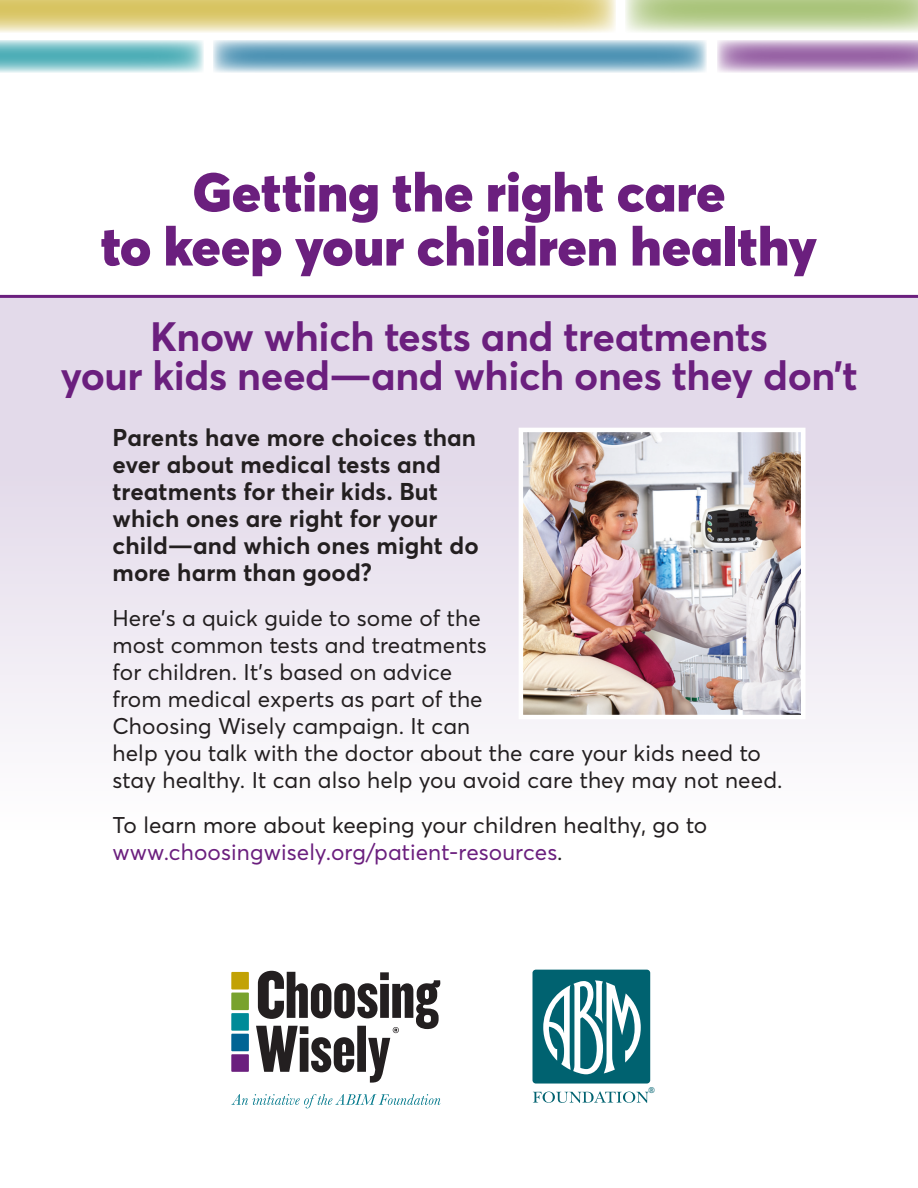
<style>
.page{position:relative;width:918px;height:1188px;background:#fff}
.page>*{position:absolute;margin:0;border:0;box-sizing:border-box;transform-origin:0 0}
.t1{font:900 54px/54px "Averta";color:#6b1f7e;text-align:center}
.t2{font:700 40.5px/39px "Averta";letter-spacing:-.01em;color:#6b1f7e;text-align:center}
.Body1_first{font:700 24px/27px "Averta";letter-spacing:.005em;color:#231f20}
.Body1_first-2{font:22.5px/27px "Averta";letter-spacing:.005em;color:#231f20}
.t3{font:600 8.85px "New Baskerville";color:#006270}
.s1{color:#6b1f7e}
</style>
<div class="page">
<div style="left:0;top:297px;width:918px;height:659px;background:linear-gradient(to bottom,#ddd2e5,#fff)"></div>
<svg style="left:0;top:0;width:616px;height:33px;background:#e2d38a"></svg>
<svg style="left:0;top:40px;width:204px;height:32px;background:#86c7cd"></svg>
<svg style="left:625px;top:0;width:293px;height:32px;background:#c0d39e"></svg>
<svg style="left:213px;top:40px;width:494px;height:32px;background:#85b4cb"></svg>
<svg style="left:717px;top:40px;width:201px;height:32px;background:#b895c1"></svg>
<hr style="left:0;top:295px;width:918px;height:3px;background:#6b1f7e">
<img style="left:524px;top:433px;width:277px;height:281px">
<div style="left:519px;top:428px;width:287px;height:291px;border:4px solid #fff"></div>
<div style="left:231px;top:972px;width:18px;height:18px;background:#c2a205"></div>
<div style="left:231px;top:993px;width:18px;height:17px;background:#78a22d"></div>
<div style="left:231px;top:1013px;width:18px;height:18px;background:#008b98"></div>
<div style="left:231px;top:1034px;width:18px;height:17px;background:#006494"></div>
<div style="left:231px;top:1054px;width:18px;height:18px;background:#6b1f7e"></div>
<svg style="left:256px;top:971px;width:184px;height:112px"></svg>
<svg style="left:231px;top:1094px;width:209px;height:14px"></svg>
<div style="left:533px;top:970px;width:117px;height:114px;background:#006270;border-radius:3px"></div>
<svg style="left:543px;top:980px;width:98px;height:94px"></svg>
<svg style="left:533px;top:1091px;width:116px;height:12px"></svg>
<p class="t1" style="left:101px;top:165px;width:718px">Getting the right care<br>to keep your children healthy</p>
<p class="t2" style="left:60px;top:317px;width:799px">Know which tests and treatments<br>your kids need—and which ones they don’t</p>
<p class="Body1_first" style="left:112px;top:424px;width:368px">Parents have more choices than ever about medical tests and treatments for their kids. But which ones are right for your child—and which ones might do more harm than good?</p>
<p class="Body1_first-2" style="left:112px;top:605px;width:672px">Here’s a quick guide to some of the<br>most common tests and treatments<br>for children. It’s based on advice<br>from medical experts as part of the<br>Choosing Wisely campaign. It can<br>help you talk with the doctor about the care your kids need to stay healthy. It can also help you avoid care they may not need.</p>
<p class="Body1_first-2" style="left:112px;top:812px;width:596px">To learn more about keeping your children healthy, go to <span class="s1">www.choosingwisely.org/patient-resources</span>.</p>
<p class="t3" style="left:649px;top:1085px;width:8px">®</p>
</div>
